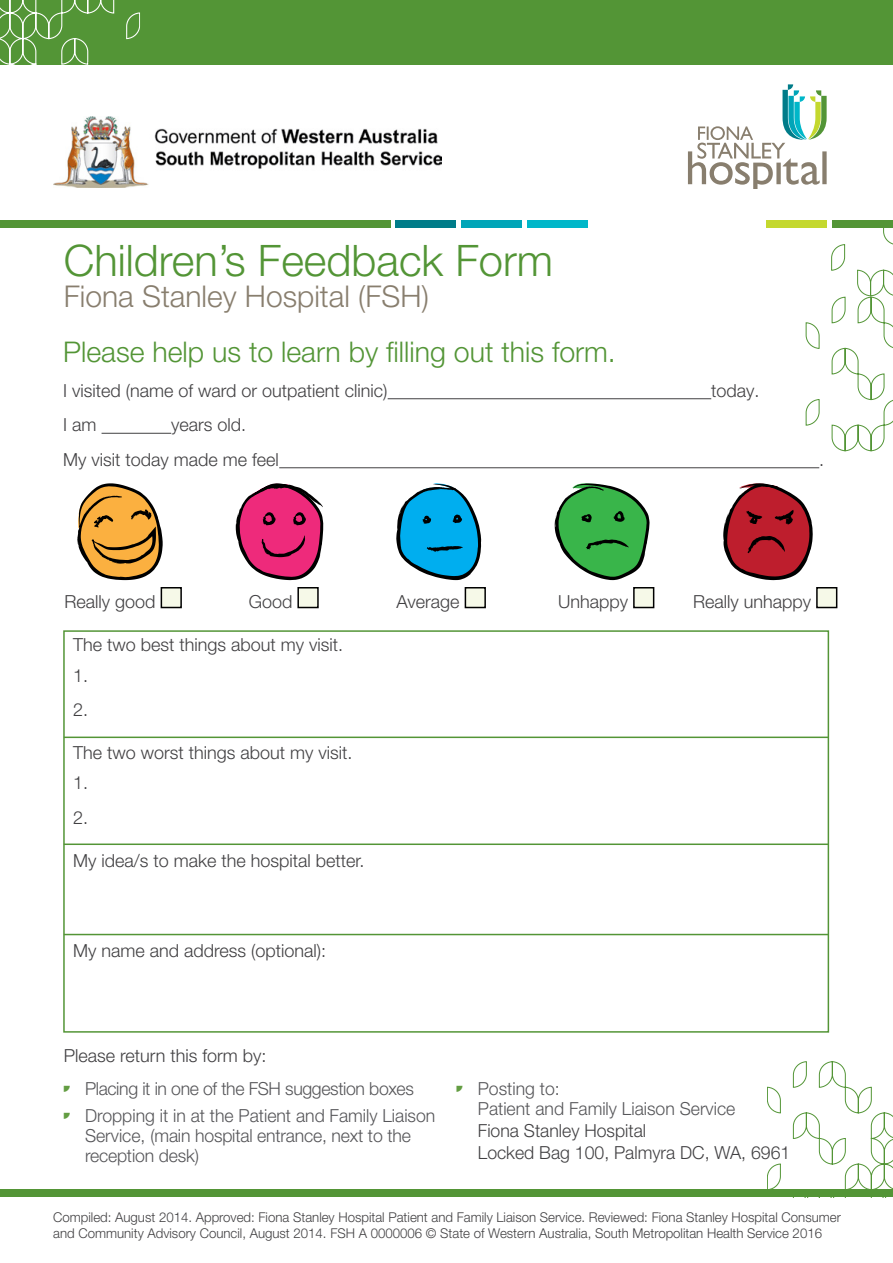
<style>
.page{position:relative;width:893px;height:1263px;background:#fff}
.page>*{position:absolute;margin:0;border:0;box-sizing:border-box;transform-origin:0 0}
.t1{font:300 43.5px "Helvetica Neue LT Pro";color:#539536}
.t2{font:300 30px "Helvetica Neue LT Pro";color:#887e6e}
.t3{font:300 28.5px "Helvetica Neue LT Pro";color:#539536}
.t4{font:300 18px/30.3px "Helvetica Neue LT Pro";color:#414042}
.t5{font:300 18px/20.2px "Helvetica Neue LT Pro";color:#565659}
.t6{font:300 18px "Helvetica Neue LT Pro";letter-spacing:-.02em;color:#565659}
.t7{font:300 13.5px/16.2px "Helvetica Neue LT Pro";color:#414042}
.s1{font-family:"FSH";font-weight:400;color:#639d42}
</style>
<div class="page">
<div style="left:63px;top:630px;width:766px;height:403px;border:2px solid #539536"></div>
<hr style="left:388px;top:398px;width:323px;height:1px;background:#414042">
<hr style="left:102px;top:433px;width:69px;height:1px;background:#414042">
<hr style="left:279px;top:467px;width:540px;height:1px;background:#414042">
<div style="left:161px;top:588px;width:20px;height:19px;background:#f6f9e8"></div>
<div style="left:161px;top:587px;width:21px;height:21px;border:2px solid #000"></div>
<div style="left:298px;top:588px;width:20px;height:19px;background:#f6f9e8"></div>
<div style="left:297px;top:587px;width:22px;height:21px;border:2px solid #000"></div>
<div style="left:465px;top:588px;width:20px;height:19px;background:#f6f9e8"></div>
<div style="left:465px;top:587px;width:21px;height:21px;border:2px solid #000"></div>
<div style="left:634px;top:588px;width:20px;height:19px;background:#f6f9e8"></div>
<div style="left:633px;top:587px;width:21px;height:21px;border:2px solid #000"></div>
<div style="left:817px;top:588px;width:20px;height:19px;background:#f6f9e8"></div>
<div style="left:816px;top:587px;width:21px;height:21px;border:2px solid #000"></div>
<div style="left:0;top:0;width:893px;height:64px;background:#539536"></div>
<svg style="left:0;top:0;width:140px;height:117px"></svg>
<svg style="left:767px;top:1061px;width:126px;height:128px"></svg>
<div style="left:395px;top:220px;width:61px;height:8px;background:#007c89"></div>
<div style="left:461px;top:220px;width:61px;height:8px;background:#00a5b8"></div>
<div style="left:527px;top:220px;width:61px;height:8px;background:#00b7c9"></div>
<div style="left:767px;top:220px;width:60px;height:8px;background:#c4d82e"></div>
<div style="left:0;top:220px;width:391px;height:8px;background:#539536"></div>
<svg style="left:806px;top:220px;width:87px;height:231px"></svg>
<div style="left:0;top:1189px;width:893px;height:8px;background:#539536"></div>
<svg style="left:77px;top:483px;width:86px;height:97px"></svg>
<svg style="left:236px;top:483px;width:87px;height:97px"></svg>
<svg style="left:396px;top:483px;width:85px;height:97px"></svg>
<svg style="left:555px;top:483px;width:94px;height:97px"></svg>
<svg style="left:723px;top:483px;width:90px;height:97px"></svg>
<hr style="left:64px;top:736px;width:764px;height:2px;background:#539536">
<hr style="left:64px;top:843px;width:764px;height:2px;background:#539536">
<hr style="left:64px;top:934px;width:764px;height:1px;background:#539536">
<img style="left:54px;top:117px;width:387px;height:70px">
<svg style="left:688px;top:84px;width:139px;height:105px"></svg>
<h1 class="t1" style="left:64px;top:233px;width:491px">Children’s Feedback Form</h1>
<h2 class="t2" style="left:64px;top:278px;width:367px">Fiona Stanley Hospital (FSH)</h2>
<h3 class="t3" style="left:63px;top:335px;width:554px">Please help us to learn by filling out this form.</h3>
<p class="t4" style="left:63px;top:375px;width:326px">I visited (name of ward or outpatient clinic)</p>
<p class="t4" style="left:711px;top:375px;width:50px">today.</p>
<p class="t4" style="left:63px;top:409px;width:35px">I am</p>
<p class="t4" style="left:63px;top:407px;width:217px;line-height:34.5px;text-indent:108px">years old.<br>My visit today made me feel</p>
<p class="t4" style="left:819px;top:444px;width:7px">.</p>
<p class="t4" style="left:65px;top:586px;width:93px">Really good</p>
<p class="t4" style="left:249px;top:586px;width:45px">Good</p>
<p class="t4" style="left:397px;top:586px;width:65px">Average</p>
<p class="t4" style="left:558px;top:586px;width:72px">Unhappy</p>
<p class="t4" style="left:693px;top:586px;width:120px">Really unhappy</p>
<p class="t4" style="left:73px;top:629px;width:272px">The two best things about my visit.<br>1.</p>
<p class="t4" style="left:73px;top:694px;width:17px">2.</p>
<p class="t4" style="left:73px;top:737px;width:281px">The two worst things about my visit.<br>1.</p>
<p class="t4" style="left:73px;top:802px;width:17px">2.</p>
<p class="t4" style="left:73px;top:845px;width:293px">My idea/s to make the hospital better.</p>
<p class="t4" style="left:73px;top:935px;width:255px">My name and address (optional):</p>
<p class="t4" style="left:64px;top:1040px;width:204px">Please return this form by:</p>
<p class="t6" style="left:64px;top:1077px;width:352px"><span class="s1">•</span> Placing it in one of the FSH suggestion boxes</p>
<p class="t5" style="left:85px;top:1105px;width:352px;text-indent:-21px"><span class="s1">•</span> Dropping it in at the Patient and Family Liaison<br>Service, (main hospital entrance, next to the reception desk)</p>
<p class="t5" style="left:478px;top:1078px;width:259px;text-indent:-21px"><span class="s1">•</span> Posting to:<br>Patient and Family Liaison Service</p>
<p class="t4" style="left:478px;top:1119px;width:314px;line-height:21.8px">Fiona Stanley Hospital<br>Locked Bag 100, Palmyra DC, WA, 6961</p>
<p class="t7" style="left:53px;top:1208px;width:789px">Compiled: August 2014. Approved: Fiona Stanley Hospital Patient and Family Liaison Service. Reviewed: Fiona Stanley Hospital Consumer and Community Advisory Council, August 2014. FSH A 0000006 © State of Western Australia, South Metropolitan Health Service 2016</p>
</div>
